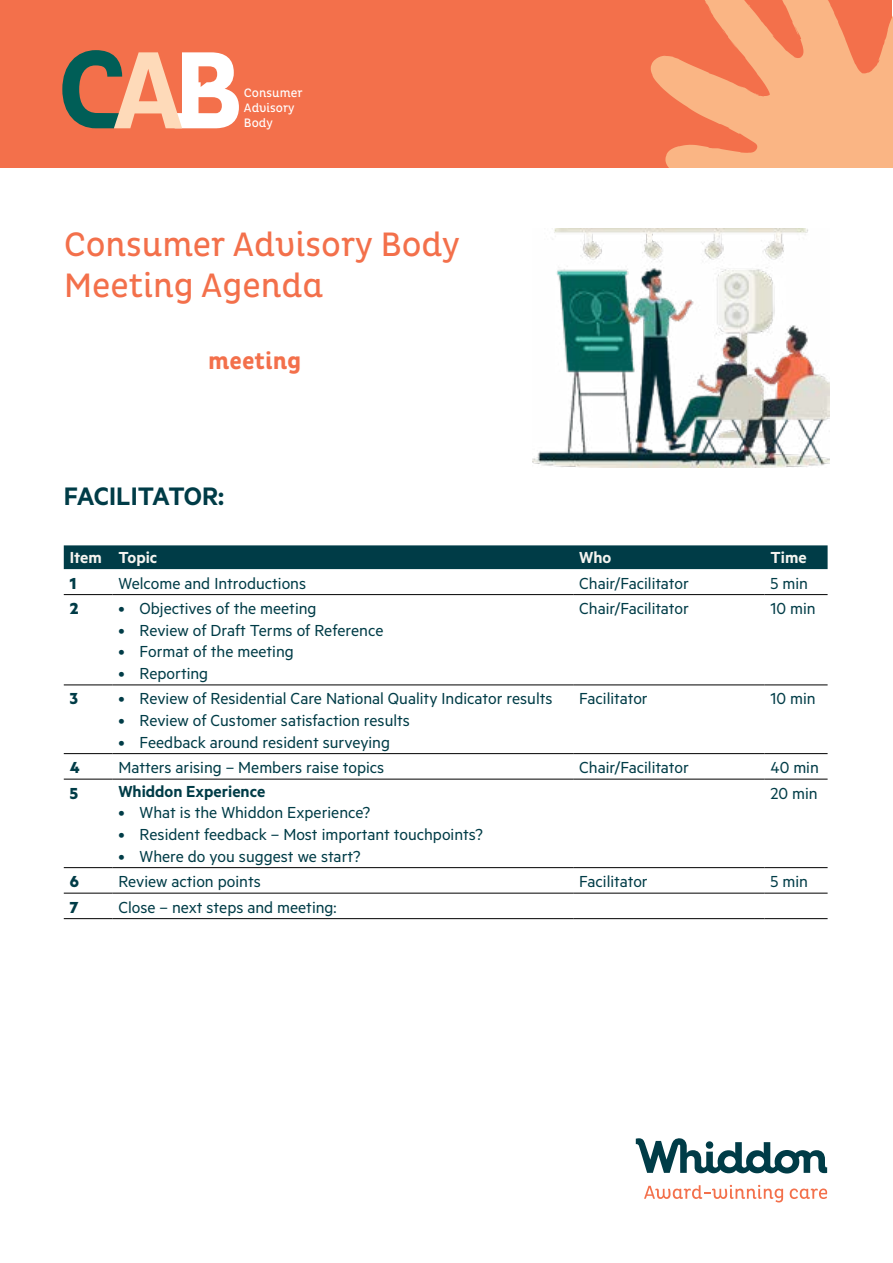
<style>
.page{position:relative;width:893px;height:1263px;background:#fff}
.page>*{position:absolute;margin:0;border:0;box-sizing:border-box;transform-origin:0 0}
.t1{font:34.5px/41.4px "Pluto Cond";color:#f3704b}
.t2{font:600 28.5px "Metric";letter-spacing:-.015em;color:#003c47}
.t3{font:700 24px "Pluto Cond";color:#f3704b}
.t4{font:18px "Metric";color:#003c47}
.t5{font:600 18px "Metric";color:#003c47}
.t6{font:600 18px "Metric";color:#f5f4f0}
.t7{font:700 18px "Metric";color:#003c47}
.t8{font:12.45px/15px "Pluto Cond";color:#fff}
</style>
<div class="page">
<div style="left:64px;top:545px;width:764px;height:24px;background:#003c47"></div>
<hr style="left:64px;top:594px;width:48px;height:1px;background:#000">
<hr style="left:112px;top:594px;width:461px;height:1px;background:#000">
<hr style="left:573px;top:594px;width:192px;height:1px;background:#000">
<hr style="left:765px;top:594px;width:63px;height:1px;background:#000">
<hr style="left:64px;top:684px;width:48px;height:1px;background:#000">
<hr style="left:112px;top:684px;width:461px;height:1px;background:#000">
<hr style="left:573px;top:684px;width:192px;height:1px;background:#000">
<hr style="left:765px;top:684px;width:63px;height:1px;background:#000">
<hr style="left:64px;top:753px;width:48px;height:1px;background:#000">
<hr style="left:112px;top:753px;width:461px;height:1px;background:#000">
<hr style="left:573px;top:753px;width:192px;height:1px;background:#000">
<hr style="left:765px;top:753px;width:63px;height:1px;background:#000">
<hr style="left:64px;top:779px;width:48px;height:1px;background:#000">
<hr style="left:112px;top:779px;width:461px;height:1px;background:#000">
<hr style="left:573px;top:779px;width:192px;height:1px;background:#000">
<hr style="left:765px;top:779px;width:63px;height:1px;background:#000">
<hr style="left:64px;top:867px;width:48px;height:1px;background:#000">
<hr style="left:112px;top:867px;width:461px;height:1px;background:#000">
<hr style="left:573px;top:867px;width:192px;height:1px;background:#000">
<hr style="left:765px;top:867px;width:63px;height:1px;background:#000">
<hr style="left:64px;top:893px;width:48px;height:1px;background:#000">
<hr style="left:112px;top:893px;width:461px;height:1px;background:#000">
<hr style="left:573px;top:893px;width:192px;height:1px;background:#000">
<hr style="left:765px;top:893px;width:63px;height:1px;background:#000">
<hr style="left:64px;top:918px;width:48px;height:1px;background:#000">
<hr style="left:112px;top:918px;width:461px;height:1px;background:#000">
<hr style="left:573px;top:918px;width:192px;height:1px;background:#000">
<hr style="left:765px;top:918px;width:63px;height:1px;background:#000">
<div style="left:1px;top:0;width:891px;height:168px;background:#f3704b"></div>
<svg style="left:651px;top:0;width:241px;height:168px"></svg>
<svg style="left:62px;top:50px;width:177px;height:78px"></svg>
<svg style="left:636px;top:1138px;width:191px;height:35px"></svg>
<svg style="left:644px;top:1185px;width:139px;height:17px"></svg>
<svg style="left:790px;top:1188px;width:37px;height:11px"></svg>
<img style="left:532px;top:228px;width:297px;height:240px">
<p class="t8" style="left:244px;top:85px;width:60px">Consumer<br>Advisory<br>Body</p>
<h1 class="t1" style="left:64px;top:224px;width:398px">Consumer Advisory Body<br>Meeting Agenda</h1>
<h3 class="t3" style="left:208px;top:347px;width:95px">meeting</h3>
<h2 class="t2" style="left:64px;top:479px;width:162px">FACILITATOR:</h2>
<p class="t6" style="left:70px;top:547px;width:89px">Item Topic</p>
<p class="t6" style="left:579px;top:547px;width:34px">Who</p>
<p class="t6" style="left:771px;top:547px;width:38px">Time</p>
<p class="t7" style="left:70px;top:572px;width:8px">1</p>
<p class="t4" style="left:118px;top:572px;width:189px">Welcome and Introductions</p>
<p class="t4" style="left:579px;top:572px;width:111px">Chair/Facilitator</p>
<p class="t4" style="left:771px;top:572px;width:39px">5 min</p>
<p class="t7" style="left:70px;top:597px;width:10px">2</p>
<p class="t4" style="left:118px;top:598px;width:200px">• Objectives of the meeting</p>
<p class="t4" style="left:118px;top:620px;width:267px">• Review of Draft Terms of Reference</p>
<p class="t4" style="left:118px;top:641px;width:177px">• Format of the meeting</p>
<p class="t4" style="left:118px;top:663px;width:91px">• Reporting</p>
<p class="t4" style="left:579px;top:598px;width:111px">Chair/Facilitator</p>
<p class="t4" style="left:771px;top:598px;width:47px">10 min</p>
<p class="t7" style="left:70px;top:688px;width:10px">3</p>
<p class="t4" style="left:118px;top:688px;width:436px">• Review of Residential Care National Quality Indicator results</p>
<p class="t4" style="left:118px;top:710px;width:293px">• Review of Customer satisfaction results</p>
<p class="t4" style="left:118px;top:731px;width:273px">• Feedback around resident surveying</p>
<p class="t4" style="left:579px;top:688px;width:70px">Facilitator</p>
<p class="t4" style="left:771px;top:688px;width:47px">10 min</p>
<p class="t7" style="left:70px;top:756px;width:11px">4</p>
<p class="t4" style="left:118px;top:757px;width:268px">Matters arising – Members raise topics</p>
<p class="t4" style="left:579px;top:757px;width:111px">Chair/Facilitator</p>
<p class="t4" style="left:771px;top:757px;width:50px">40 min</p>
<p class="t7" style="left:70px;top:782px;width:10px">5</p>
<p class="t5" style="left:118px;top:780px;width:148px">Whiddon Experience</p>
<p class="t4" style="left:118px;top:802px;width:254px">• What is the Whiddon Experience?</p>
<p class="t4" style="left:118px;top:824px;width:366px">• Resident feedback – Most important touchpoints?</p>
<p class="t4" style="left:118px;top:845px;width:244px">• Where do you suggest we start?</p>
<p class="t4" style="left:771px;top:782px;width:49px">20 min</p>
<p class="t7" style="left:70px;top:870px;width:11px">6</p>
<p class="t4" style="left:118px;top:871px;width:144px">Review action points</p>
<p class="t4" style="left:579px;top:871px;width:70px">Facilitator</p>
<p class="t4" style="left:771px;top:871px;width:39px">5 min</p>
<p class="t7" style="left:70px;top:896px;width:10px">7</p>
<p class="t4" style="left:118px;top:896px;width:220px">Close – next steps and meeting:</p>
</div>
